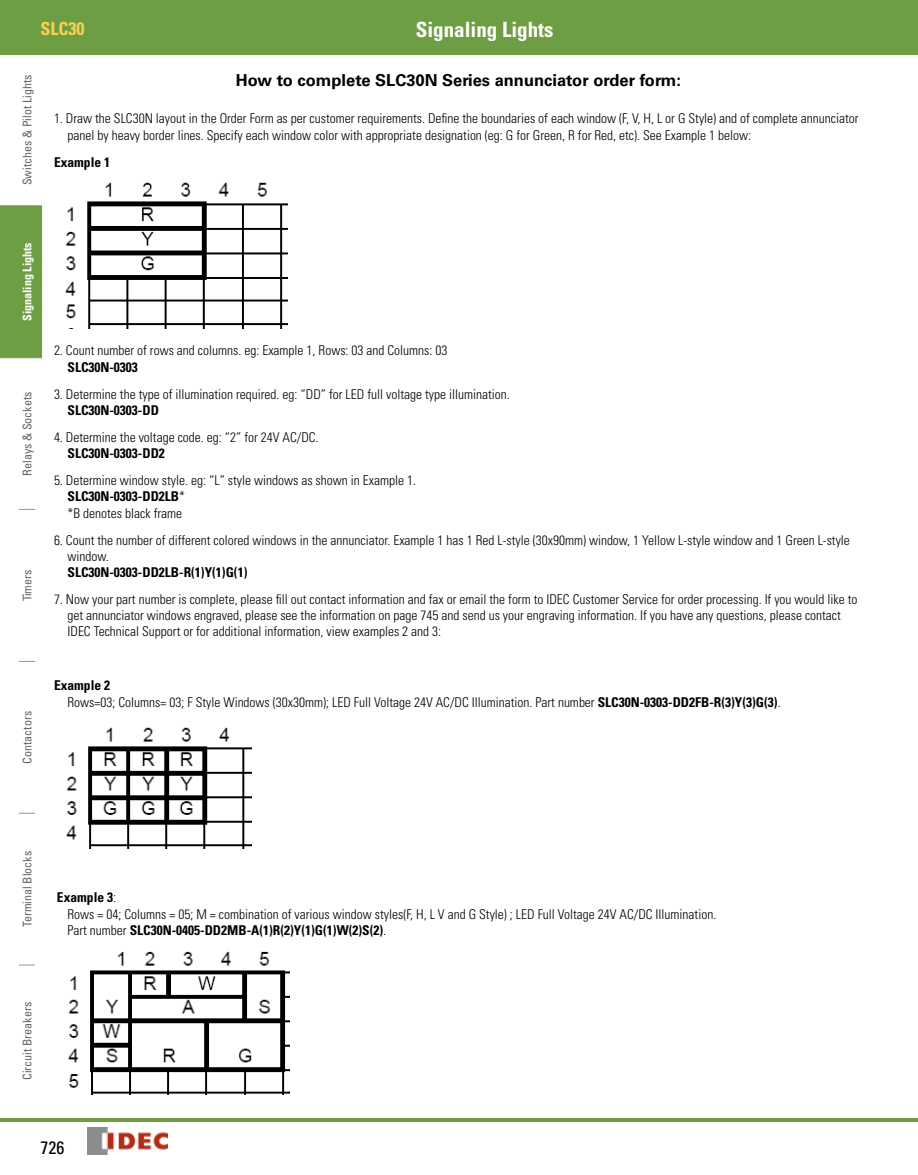
<style>
.page{position:relative;width:918px;height:1175px;background:#fff}
.page>*{position:absolute;margin:0;border:0;box-sizing:border-box;transform-origin:0 0}
.t1{font:700 condensed 21px "Univers LT Std";color:#fff}
.t2{font:700 condensed 18px "Univers LT Std";color:#ffce4e}
.t3{font:condensed 18px "Univers LT Std";color:#000}
.t4{font:700 16.5px "Univers LT Std";color:#000}
.t5{font:300 condensed 13.5px/16.2px "Univers LT Std";color:#000}
.t6{font:700 condensed 13.5px "Univers LT Std";color:#000}
.t7{font:condensed 12px "Univers LT Std";color:#636466}
.t8{font:700 condensed 12px "Univers LT Std";color:#fff}
.s1{font-weight:700}
</style>
<div class="page">
<svg style="left:19px;top:509px;width:16px;height:1px"></svg>
<svg style="left:19px;top:661px;width:16px;height:1px"></svg>
<svg style="left:19px;top:813px;width:16px;height:1px"></svg>
<svg style="left:19px;top:964px;width:16px;height:1px"></svg>
<img style="left:88px;top:1127px;width:80px;height:27px">
<div style="left:0;top:206px;width:42px;height:152px;background:#6d9e43"></div>
<hr style="left:13px;top:206px;width:1px;height:151px;background:#6d9e43">
<hr style="left:41px;top:206px;width:1px;height:151px;background:#6d9e43">
<svg style="left:883px;top:54px;width:16px;height:1px"></svg>
<div style="left:0;top:0;width:918px;height:54px;background:#6d9e43"></div>
<hr style="left:0;top:1118px;width:918px;height:3px;background:#6d9e43">
<img style="left:65px;top:182px;width:222px;height:146px">
<img style="left:66px;top:727px;width:185px;height:121px">
<img style="left:68px;top:951px;width:222px;height:143px">
<p class="t2" style="left:40px;top:18px;width:45px">SLC30</p>
<h1 class="t1" style="left:416px;top:17px;width:139px">Signaling Lights</h1>
<p class="t7" style="left:20px;top:185px;width:112px;rotate:-90deg">Switches &amp; Pilot Lights</p>
<p class="t4" style="left:236px;top:70px;width:447px">How to complete SLC30N Series annunciator order form:</p>
<p class="t5" style="left:68px;top:111px;width:793px;text-indent:-14px">1. Draw the SLC30N layout in the Order Form as per customer requirements. Define the boundaries of each window (F, V, H, L or G Style) and of complete annunciator panel by heavy border lines. Specify each window color with appropriate designation (eg: G for Green, R for Red, etc). See Example 1 below:</p>
<p class="t6" style="left:54px;top:154px;width:58px">Example 1</p>
<p class="t8" style="left:20px;top:321px;width:80px;rotate:-90deg">Signaling Lights</p>
<p class="t7" style="left:20px;top:475px;width:85px;rotate:-90deg">Relays &amp; Sockets</p>
<p class="t7" style="left:20px;top:601px;width:33px;rotate:-90deg">Timers</p>
<p class="t7" style="left:20px;top:763px;width:54px;rotate:-90deg">Contactors</p>
<p class="t5" style="left:68px;top:342px;width:382px;text-indent:-14px">2. Count number of rows and columns. eg: Example 1, Rows: 03 and Columns: 03<br><span class="s1">SLC30N-0303</span></p>
<p class="t5" style="left:68px;top:386px;width:444px;text-indent:-14px">3. Determine the type of illumination required. eg: “DD” for LED full voltage type illumination.<br><span class="s1">SLC30N-0303-DD</span></p>
<p class="t5" style="left:68px;top:429px;width:253px;text-indent:-14px">4. Determine the voltage code. eg: “2” for 24V AC/DC.<br><span class="s1">SLC30N-0303-DD2</span></p>
<p class="t5" style="left:68px;top:472px;width:350px;text-indent:-14px">5. Determine window style. eg: “L” style windows as shown in Example 1.<br><span class="s1">SLC30N-0303-DD2LB</span>*<br>*B denotes black frame</p>
<p class="t5" style="left:68px;top:531px;width:784px;text-indent:-14px">6. Count the number of different colored windows in the annunciator. Example 1 has 1 Red L-style (30x90mm) window, 1 Yellow L-style window and 1 Green L-style window.<br><span class="s1">SLC30N-0303-DD2LB-R(1)Y(1)G(1)</span></p>
<p class="t5" style="left:68px;top:591px;width:792px;text-indent:-14px">7. Now your part number is complete, please fill out contact information and fax or email the form to IDEC Customer Service for order processing. If you would like to get annunciator windows engraved, please see the information on page 745 and send us your engraving information. If you have any questions, please contact<br>IDEC Technical Support or for additional information, view examples 2 and 3:</p>
<p class="t5" style="left:68px;top:677px;width:715px;text-indent:-14px"><span class="s1">Example 2<br></span>Rows=03; Columns= 03; F Style Windows (30x30mm); LED Full Voltage 24V AC/DC Illumination. Part number <span class="s1">SLC30N-0303-DD2FB-R(3)Y(3)G(3)</span>.</p>
<p class="t7" style="left:20px;top:927px;width:78px;rotate:-90deg">Terminal Blocks</p>
<p class="t5" style="left:68px;top:889px;width:650px;text-indent:-11px"><span class="s1">Example 3</span>:<br>Rows = 04; Columns = 05; M = combination of various window styles(F, H, L V and G Style) ; LED Full Voltage 24V AC/DC Illumination.<br>Part number <span class="s1">SLC30N-0405-DD2MB-A(1)R(2)Y(1)G(1)W(2)S(2)</span>.</p>
<p class="t7" style="left:20px;top:1080px;width:79px;rotate:-90deg">Circuit Breakers</p>
<p class="t3" style="left:40px;top:1136px;width:25px">726</p>
</div>
